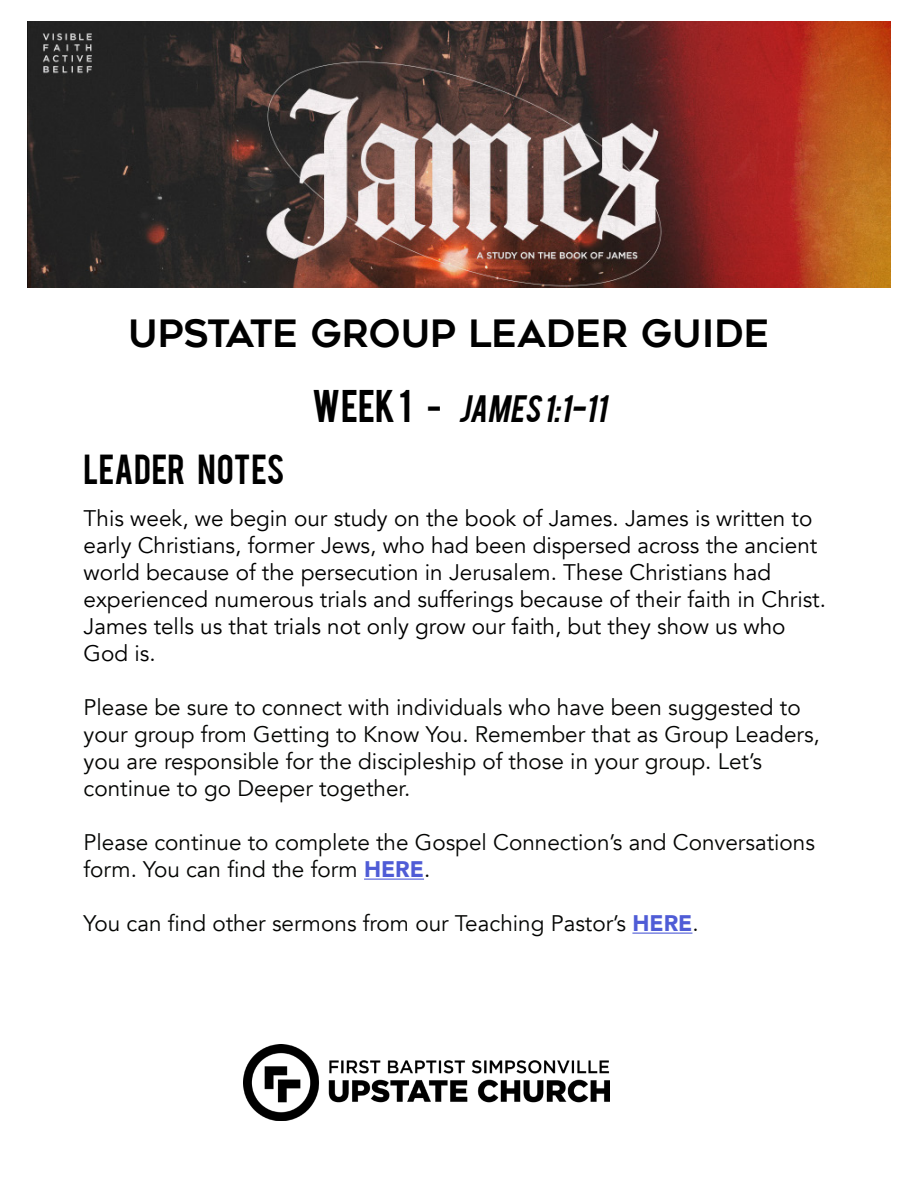
<style>
.page{position:relative;width:918px;height:1188px;background:#fff}
.page>*{position:absolute;margin:0;border:0;box-sizing:border-box;transform-origin:0 0}
.t1{font:37.5px "Geometos";color:#000}
.t2{font:33px "Bebas";color:#000}
.t3{font:italic 30px "Bebas";color:#000}
.t4{font:22.5px/27px "Avenir";color:#040503}
.t5{font:22.5px/27px "Avenir";color:#000}
.s1{font-style:normal;font-size:36px}
.s2{font-style:normal}
.s3{font-weight:900;color:#4f5cd6}
</style>
<div class="page">
<hr style="left:364px;top:879px;width:60px;height:1px;background:#4f5cd6">
<hr style="left:632px;top:933px;width:60px;height:1px;background:#4f5cd6">
<img style="left:243px;top:1045px;width:367px;height:76px">
<img style="left:27px;top:21px;width:864px;height:267px">
<p class="t1" style="left:128px;top:313px;width:643px">UPSTATE GROUP LEADER GUIDE</p>
<p class="t2" style="left:84px;top:446px;width:203px">LEADER NOTES</p>
<p class="t3" style="left:312px;top:387px;width:302px"><span class="s1">W e e k 1</span> <span class="s2">-</span> JAMES 1:1-11</p>
<p class="t5" style="left:84px;top:506px;width:744px">This week, we begin our study on the book of James. James is written to early Christians, former Jews, who had been dispersed across the ancient world because of the persecution in Jerusalem. These Christians had experienced numerous trials and sufferings because of their faith in Christ.<br>James tells us that trials not only grow our faith, but they show us who God is.</p>
<p class="t4" style="left:84px;top:695px;width:738px">Please be sure to connect with individuals who have been suggested to your group from Getting to Know You. Remember that as Group Leaders, you are responsible for the discipleship of those in your group. Let’s continue to go Deeper together.</p>
<p class="t4" style="left:84px;top:830px;width:733px">Please continue to complete the Gospel Connection’s and Conversations form. You can find the form <span class="s3">HERE</span>.</p>
<p class="t4" style="left:84px;top:911px;width:617px">You can find other sermons from our Teaching Pastor’s <span class="s3">HERE</span>.</p>
</div>
